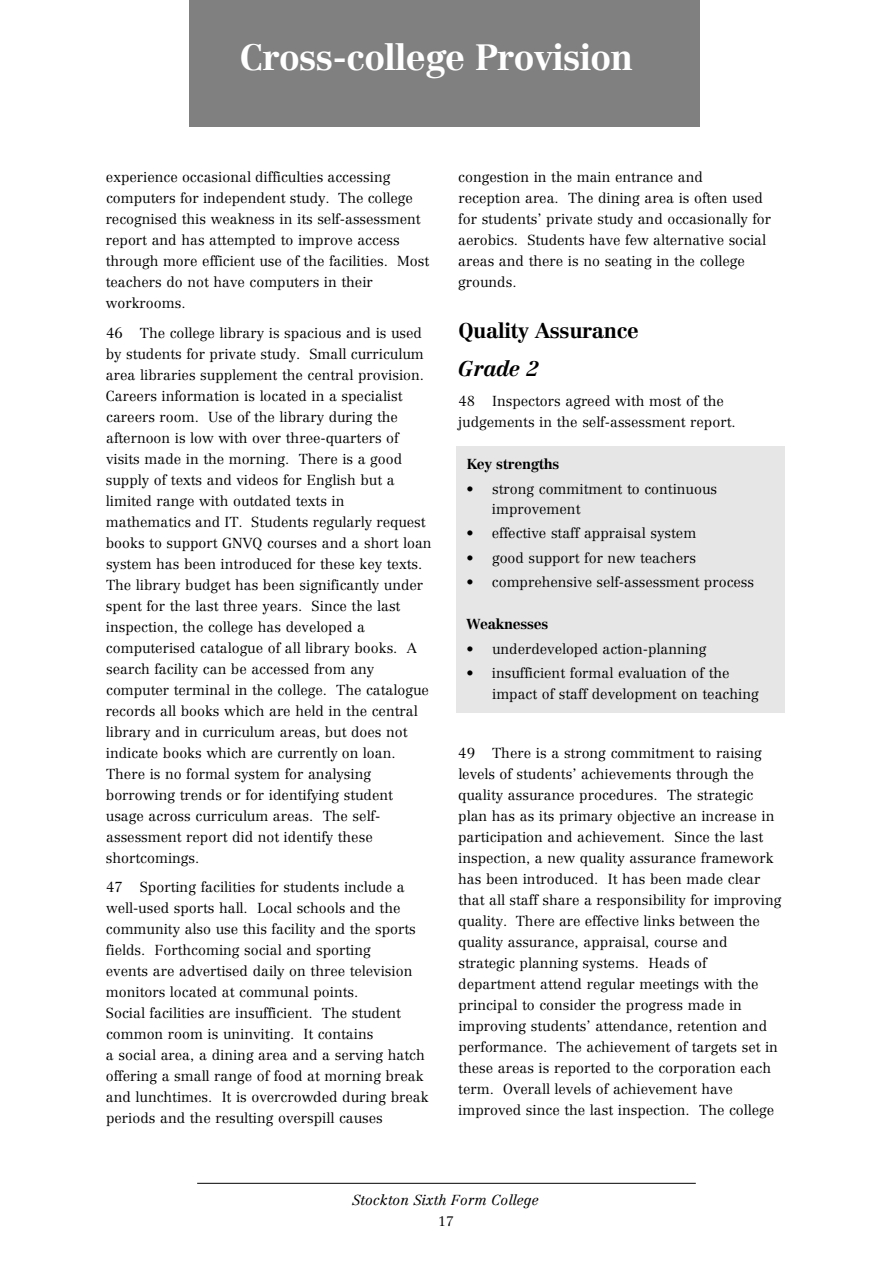
<style>
.page{position:relative;width:893px;height:1263px;background:#fff}
.page>*{position:absolute;margin:0;border:0;box-sizing:border-box;transform-origin:0 0}
.t1{font:700 36px "Centennial";color:#fff}
.t2{font:700 21px "Centennial";color:#000}
.t3{font:italic 700 21px "Centennial";color:#000}
.t4{font:300 14.25px/21px "Centennial";color:#000}
.t5{font:italic 300 14.25px "Centennial";color:#000}
.t6{font:700 14.25px "Centennial";color:#000}
.t7{font:300 13.5px "Centennial";color:#000}
</style>
<div class="page">
<div style="left:456px;top:447px;width:328px;height:266px;background:#e6e6e6"></div>
<div style="left:189px;top:0;width:510px;height:126px;background:#808080"></div>
<hr style="left:197px;top:1183px;width:498px;height:1px;background:#000">
<h1 class="t1" style="left:240px;top:43px;width:394px">Cross-college Provision</h1>
<p class="t4" style="left:106px;top:167px;width:325px">experience occasional difficulties accessing computers for independent study. The college recognised this weakness in its self-assessment report and has attempted to improve access through more efficient use of the facilities. Most teachers do not have computers in their workrooms.</p>
<p class="t4" style="left:106px;top:323px;width:327px">46 The college library is spacious and is used by students for private study. Small curriculum area libraries supplement the central provision.<br>Careers information is located in a specialist careers room. Use of the library during the afternoon is low with over three-quarters of visits made in the morning. There is a good supply of texts and videos for English but a limited range with outdated texts in mathematics and IT. Students regularly request books to support GNVQ courses and a short loan system has been introduced for these key texts.<br>The library budget has been significantly under spent for the last three years. Since the last inspection, the college has developed a computerised catalogue of all library books. A search facility can be accessed from any computer terminal in the college. The catalogue records all books which are held in the central library and in curriculum areas, but does not indicate books which are currently on loan.<br>There is no formal system for analysing borrowing trends or for identifying student usage across curriculum areas. The self&shy;assessment report did not identify these shortcomings.</p>
<p class="t4" style="left:106px;top:877px;width:324px">47 Sporting facilities for students include a well-used sports hall. Local schools and the community also use this facility and the sports fields. Forthcoming social and sporting<br>events are advertised daily on three television monitors located at communal points.<br>Social facilities are insufficient. The student common room is uninviting. It contains<br>a social area, a dining area and a serving hatch offering a small range of food at morning break and lunchtimes. It is overcrowded during break periods and the resulting overspill causes</p>
<p class="t4" style="left:458px;top:167px;width:314px">congestion in the main entrance and<br>reception area. The dining area is often used for students’ private study and occasionally for aerobics. Students have few alternative social areas and there is no seating in the college grounds.</p>
<h2 class="t2" style="left:458px;top:322px;width:182px">Quality Assurance</h2>
<h2 class="t3" style="left:458px;top:360px;width:82px">Grade 2</h2>
<p class="t4" style="left:458px;top:391px;width:279px">48 Inspectors agreed with most of the judgements in the self-assessment report.</p>
<p class="t6" style="left:466px;top:458px;width:94px">Key strengths</p>
<p class="t4" style="left:492px;top:479px;width:226px;line-height:20.2px;text-indent:-25px">• strong commitment to continuous improvement</p>
<p class="t4" style="left:466px;top:524px;width:231px">• effective staff appraisal system</p>
<p class="t4" style="left:466px;top:548px;width:231px">• good support for new teachers</p>
<p class="t4" style="left:466px;top:573px;width:289px">• comprehensive self-assessment process</p>
<p class="t6" style="left:466px;top:618px;width:83px">Weaknesses</p>
<p class="t4" style="left:466px;top:640px;width:241px">• underdeveloped action-planning</p>
<p class="t4" style="left:492px;top:664px;width:268px;line-height:20.2px;text-indent:-26px">• insufficient formal evaluation of the impact of staff development on teaching</p>
<p class="t4" style="left:458px;top:743px;width:325px">49 There is a strong commitment to raising levels of students’ achievements through the quality assurance procedures. The strategic plan has as its primary objective an increase in participation and achievement. Since the last inspection, a new quality assurance framework has been introduced. It has been made clear that all staff share a responsibility for improving quality. There are effective links between the quality assurance, appraisal, course and strategic planning systems. Heads of department attend regular meetings with the principal to consider the progress made in improving students’ attendance, retention and performance. The achievement of targets set in these areas is reported to the corporation each term. Overall levels of achievement have improved since the last inspection. The college</p>
<p class="t5" style="left:352px;top:1194px;width:188px">Stockton Sixth Form College</p>
<p class="t7" style="left:438px;top:1215px;width:17px">17</p>
</div>
